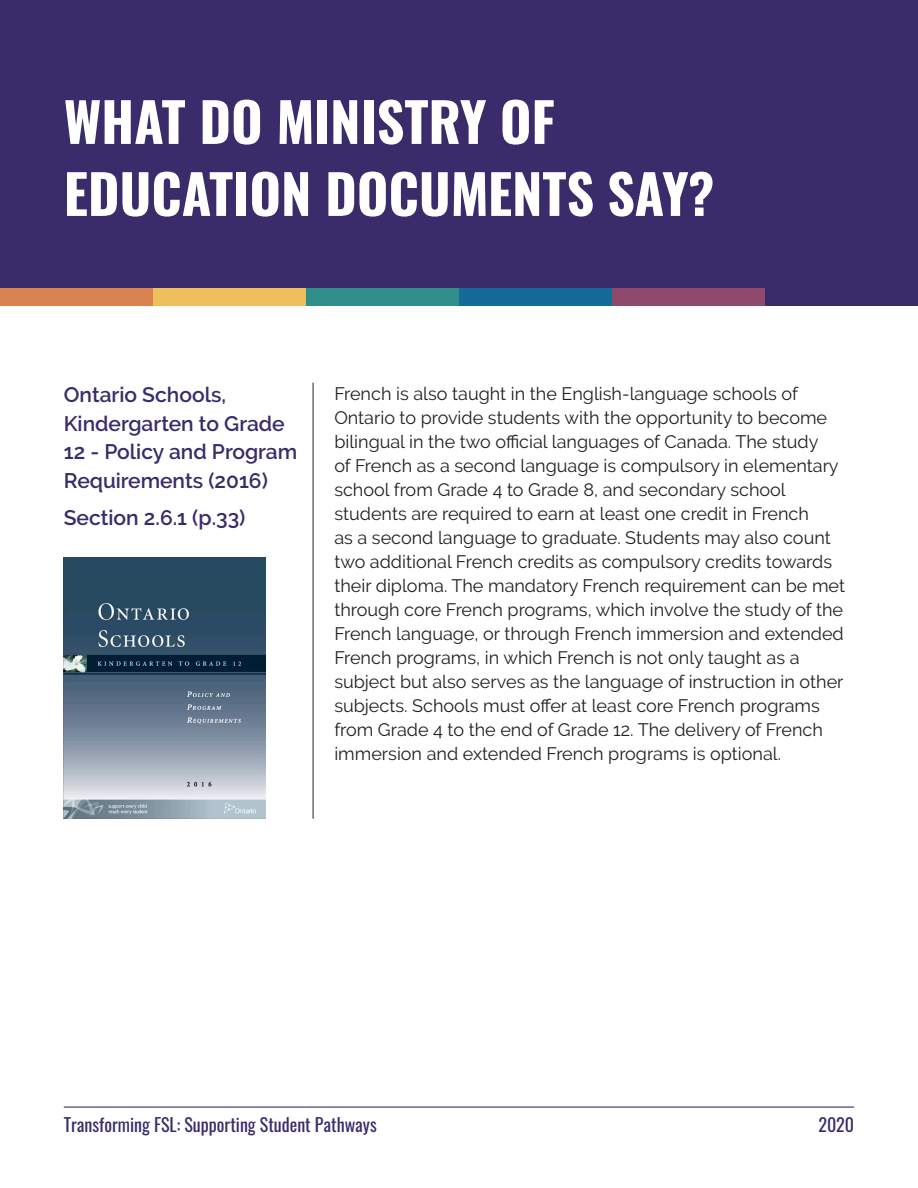
<style>
.page{position:relative;width:918px;height:1188px;background:#fff}
.page>*{position:absolute;margin:0;border:0;box-sizing:border-box;transform-origin:0 0}
.t1{font:700 54px/72px "Oswald";color:#fff}
.t2{font:600 21px/28.5px "Raleway";color:#3a2b6b}
.t3{font:18px/24px "Raleway";color:#231f20}
.t4{font:18px "Oswald";color:#3a2b6b}
</style>
<div class="page">
<div style="left:0;top:0;width:918px;height:288px;background:#3a2b6b"></div>
<div style="left:0;top:288px;width:153px;height:17px;background:#d9834f"></div>
<div style="left:306px;top:288px;width:153px;height:17px;background:#318f8b"></div>
<div style="left:459px;top:288px;width:153px;height:17px;background:#146b9a"></div>
<div style="left:612px;top:288px;width:153px;height:17px;background:#8f496d"></div>
<div style="left:765px;top:288px;width:153px;height:17px;background:#3a2b6b"></div>
<div style="left:153px;top:288px;width:153px;height:17px;background:#edc05d"></div>
<hr style="left:64px;top:1107px;width:790px;height:1px;background:#3a2b6b">
<img style="left:64px;top:558px;width:202px;height:261px">
<hr style="left:313px;top:383px;width:1px;height:436px;background:#231f20">
<p class="t1" style="left:64px;top:81px;width:652px">WHAT DO MINISTRY OF<br>EDUCATION DOCUMENTS SAY?</p>
<p class="t2" style="left:64px;top:381px;width:235px">Ontario Schools,<br>Kindergarten to Grade<br>12 - Policy and Program<br>Requirements (2016)</p>
<p class="t2" style="left:64px;top:503px;width:183px">Section 2.6.1 (p.33)</p>
<p class="t3" style="left:334px;top:381px;width:512px">French is also taught in the English-language schools of Ontario to provide students with the opportunity to become bilingual in the two official languages of Canada. The study<br>of French as a second language is compulsory in elementary school from Grade 4 to Grade 8, and secondary school students are required to earn at least one credit in French<br>as a second language to graduate. Students may also count two additional French credits as compulsory credits towards their diploma. The mandatory French requirement can be met through core French programs, which involve the study of the French language, or through French immersion and extended French programs, in which French is not only taught as a subject but also serves as the language of instruction in other subjects. Schools must offer at least core French programs from Grade 4 to the end of Grade 12. The delivery of French immersion and extended French programs is optional.</p>
<p class="t4" style="left:64px;top:1109px;width:314px">Transforming FSL: Supporting Student Pathways</p>
<p class="t4" style="left:818px;top:1109px;width:37px">2020</p>
</div>
